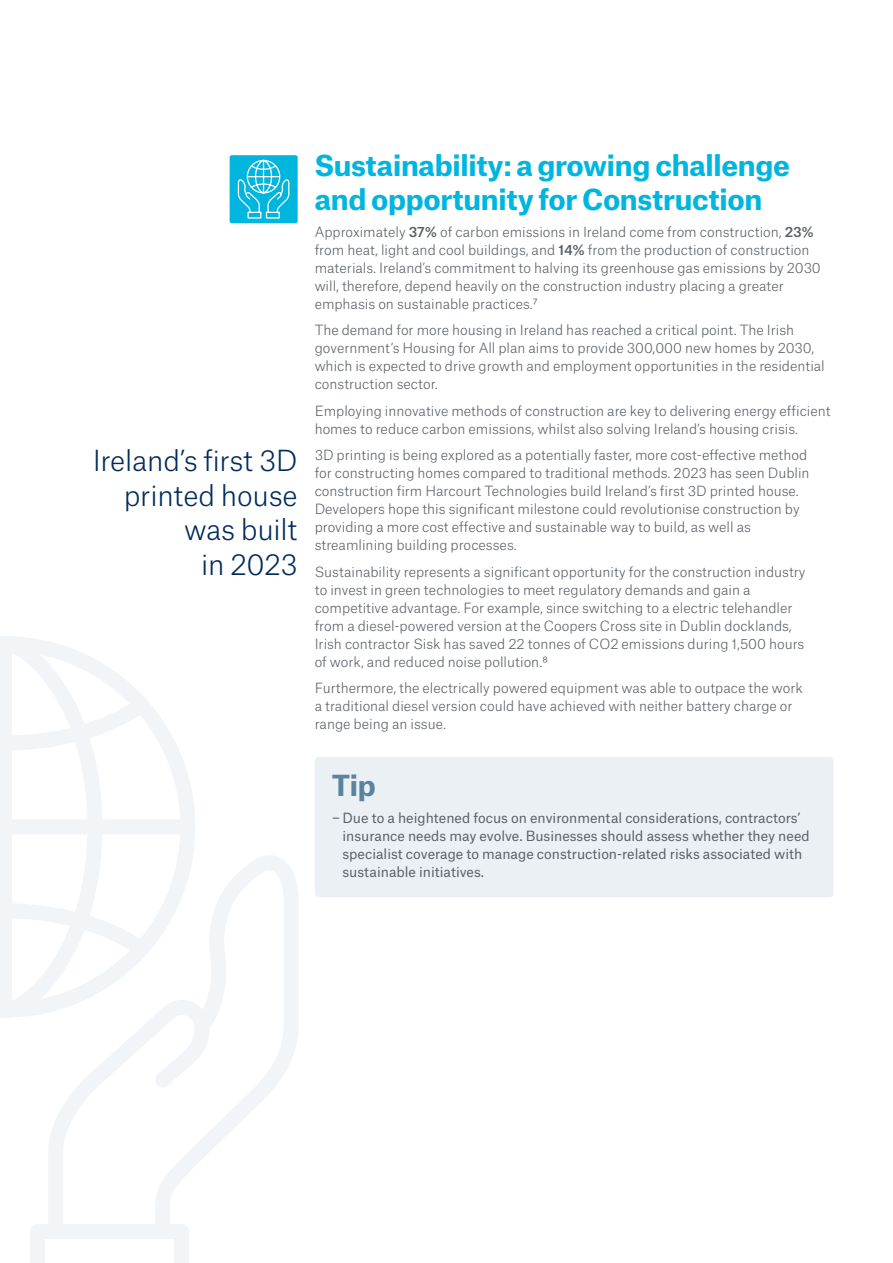
<style>
.page{position:relative;width:893px;height:1263px;background:#fff}
.page>*{position:absolute;margin:0;border:0;box-sizing:border-box;transform-origin:0 0}
.HSB_Section_header{font:700 27.75px/34.5px "Munich Re";letter-spacing:-.01em;color:#00b5de}
.MR_18_5pt{font:300 27.75px/34.5px "Munich Re";letter-spacing:-.01em;color:#002c5c;text-align:right}
.HSB_Section_header-2{font:700 27.75px "Munich Re";color:#5a849e}
.HSB_9pt_Regular{font:300 13.5px/18px "Munich Re";color:#5b6066}
.HSB_9pt_Regular___Indent_1{font:13.5px/18px "Munich Re";color:#5b6066}
.s1{font-weight:500}
</style>
<div class="page">
<div style="left:315px;top:757px;width:518px;height:140px;background:#eaf0f4;border-radius:4px"></div>
<svg style="left:30px;top:855px;width:268px;height:408px"></svg>
<svg style="left:0;top:636px;width:203px;height:389px"></svg>
<div style="left:230px;top:155px;width:68px;height:68px;background:#00b5de;border-radius:2px"></div>
<svg style="left:237px;top:159px;width:53px;height:60px"></svg>
<p class="MR_18_5pt" style="left:93px;top:441px;width:206px">Ireland’s first 3D printed house was built<br>in 2023</p>
<p class="HSB_Section_header" style="left:315px;top:145px;width:477px">Sustainability: a growing challenge and opportunity for Construction</p>
<p class="HSB_9pt_Regular" style="left:315px;top:221px;width:508px">Approximately <span class="s1">37%</span> of carbon emissions in Ireland come from construction, <span class="s1">23% </span>from heat, light and cool buildings, and <span class="s1">14%</span> from the production of construction materials. Ireland’s commitment to halving its greenhouse gas emissions by 2030 will, therefore, depend heavily on the construction industry placing a greater emphasis on sustainable practices.7</p>
<p class="HSB_9pt_Regular" style="left:315px;top:320px;width:512px">The demand for more housing in Ireland has reached a critical point. The Irish government’s Housing for All plan aims to provide 300,000 new homes by 2030, which is expected to drive growth and employment opportunities in the residential construction sector.</p>
<p class="HSB_9pt_Regular" style="left:315px;top:400px;width:517px">Employing innovative methods of construction are key to delivering energy efficient homes to reduce carbon emissions, whilst also solving Ireland’s housing crisis.</p>
<p class="HSB_9pt_Regular" style="left:315px;top:445px;width:496px">3D printing is being explored as a potentially faster, more cost-effective method for constructing homes compared to traditional methods. 2023 has seen Dublin construction firm Harcourt Technologies build Ireland’s first 3D printed house.<br>Developers hope this significant milestone could revolutionise construction by providing a more cost effective and sustainable way to build, as well as streamlining building processes.</p>
<p class="HSB_9pt_Regular" style="left:315px;top:561px;width:492px">Sustainability represents a significant opportunity for the construction industry to invest in green technologies to meet regulatory demands and gain a competitive advantage. For example, since switching to a electric telehandler from a diesel-powered version at the Coopers Cross site in Dublin docklands, Irish contractor Sisk has saved 22 tonnes of CO2 emissions during 1,500 hours of work, and reduced noise pollution.8</p>
<p class="HSB_9pt_Regular" style="left:315px;top:678px;width:490px">Furthermore, the electrically powered equipment was able to outpace the work a traditional diesel version could have achieved with neither battery charge or range being an issue.</p>
<p class="HSB_Section_header-2" style="left:332px;top:763px;width:46px">Tip</p>
<p class="HSB_9pt_Regular___Indent_1" style="left:342px;top:807px;width:469px;text-indent:-11px">− Due to a heightened focus on environmental considerations, contractors’ insurance needs may evolve. Businesses should assess whether they need specialist coverage to manage construction-related risks associated with sustainable initiatives.</p>
</div>
